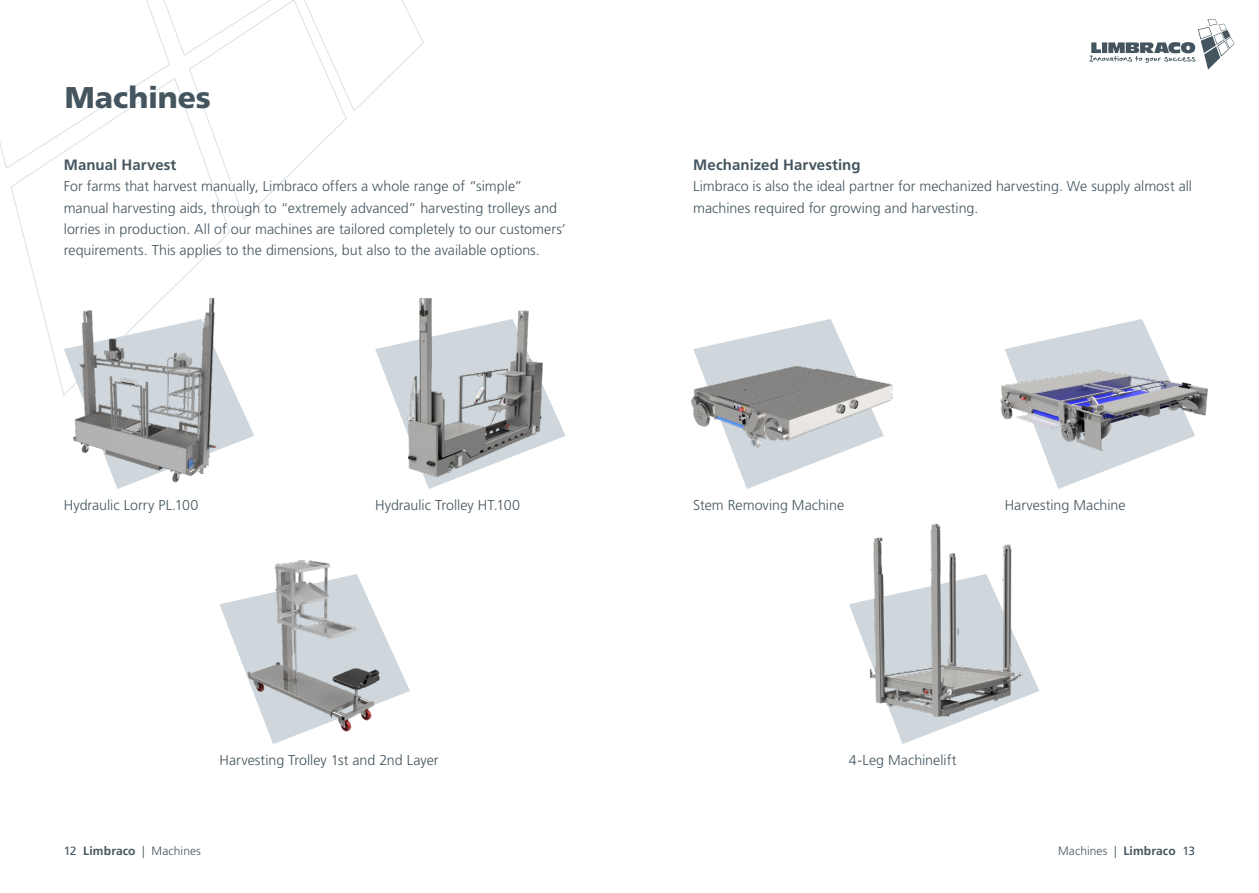
<style>
.page{position:relative;width:1259px;height:893px;background:#fff}
.page>*{position:absolute;margin:0;border:0;box-sizing:border-box;transform-origin:0 0}
.t1{font:900 30px "Frutiger LT Std";letter-spacing:-.005em;color:#45555f}
.t2{font:700 15px "Frutiger LT Std";letter-spacing:.005em;color:#45555f}
.t3{font:300 14.25px/21.3px "Frutiger LT Std";color:#45555f}
.t4{font:300 12px "Frutiger LT Std";letter-spacing:.01em;color:#45555f}
.s1{font-weight:400}
.s2{font-weight:700}
</style>
<div class="page">
<svg style="left:0;top:0;width:424px;height:219px"></svg>
<svg style="left:10px;top:78px;width:220px;height:287px"></svg>
<svg style="left:742px;top:476px;width:38px;height:13px"></svg>
<svg style="left:243px;top:411px;width:11px;height:29px"></svg>
<svg style="left:1005px;top:319px;width:151px;height:170px"></svg>
<svg style="left:849px;top:604px;width:190px;height:140px"></svg>
<img style="left:850px;top:523px;width:184px;height:210px">
<img style="left:1000px;top:350px;width:208px;height:124px">
<img style="left:691px;top:319px;width:202px;height:157px">
<img style="left:56px;top:293px;width:187px;height:196px">
<img style="left:375px;top:298px;width:191px;height:191px">
<img style="left:219px;top:560px;width:191px;height:184px">
<svg style="left:1089px;top:19px;width:145px;height:51px"></svg>
<h1 class="t1" style="left:65px;top:79px;width:148px">Machines</h1>
<p class="t2" style="left:64px;top:156px;width:114px">Manual Harvest</p>
<p class="t3" style="left:64px;top:176px;width:503px">For farms that harvest manually, Limbraco offers a whole range of “simple” manual harvesting aids, through to “extremely advanced” harvesting trolleys and lorries in production. All of our machines are tailored completely to our customers’ requirements. This applies to the dimensions, but also to the available options.</p>
<p class="t2" style="left:693px;top:156px;width:169px">Mechanized Harvesting</p>
<p class="t3" style="left:693px;top:176px;width:500px">Limbraco is also the ideal partner for mechanized harvesting. We supply almost all machines required for growing and harvesting.</p>
<p class="t3" style="left:64px;top:495px;width:136px">Hydraulic Lorry PL.100</p>
<p class="t3" style="left:375px;top:495px;width:146px">Hydraulic Trolley HT.100</p>
<p class="t3" style="left:693px;top:495px;width:152px">Stem Removing Machine</p>
<p class="t3" style="left:1004px;top:495px;width:122px">Harvesting Machine</p>
<p class="t3" style="left:219px;top:750px;width:221px">Harvesting Trolley 1st and 2nd Layer</p>
<p class="t3" style="left:849px;top:750px;width:109px">4-Leg Machinelift</p>
<p class="t4" style="left:64px;top:844px;width:139px"><span class="s1">12</span> <span class="s2">Limbraco</span> | Machines</p>
<p class="t4" style="left:1058px;top:844px;width:139px">Machines | <span class="s2">Limbraco</span> <span class="s1">13</span></p>
</div>
